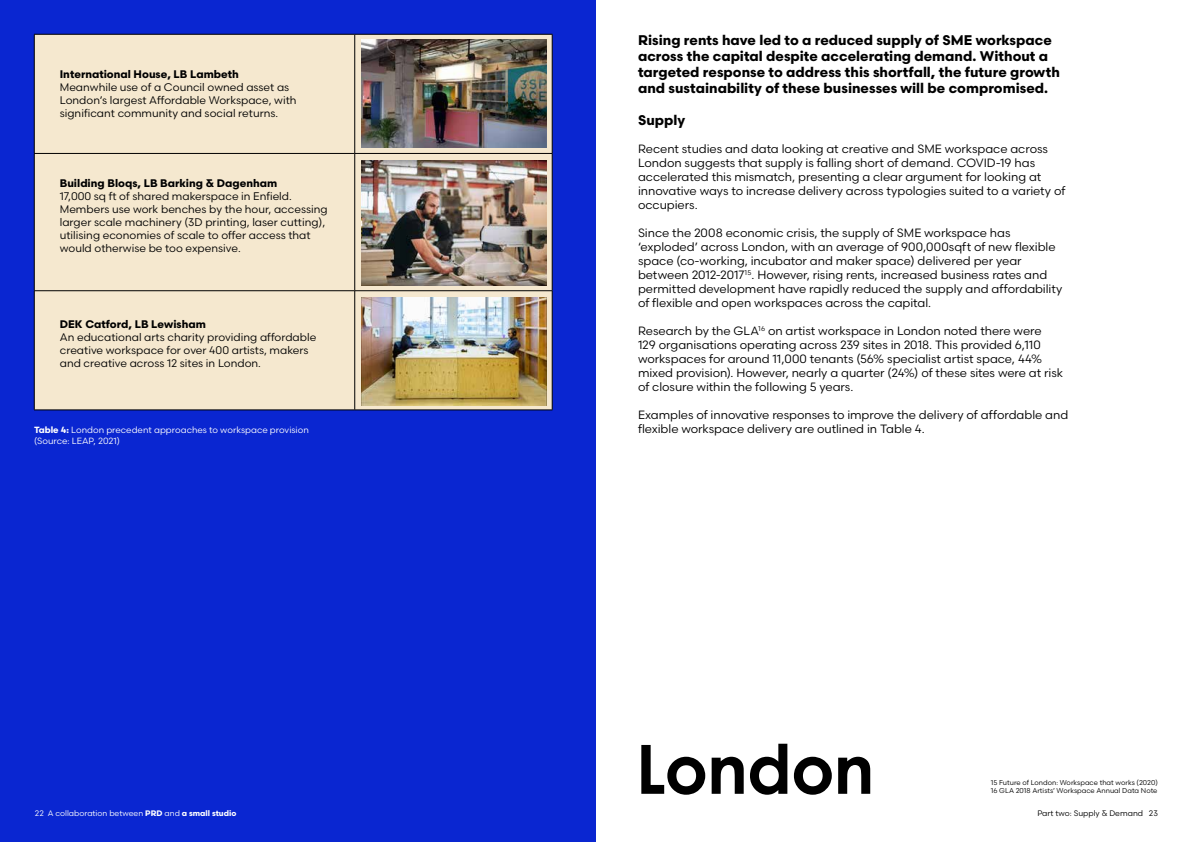
<style>
.page{position:relative;width:1191px;height:842px;background:#fff}
.page>*{position:absolute;margin:0;border:0;box-sizing:border-box;transform-origin:0 0}
.t1{font:700 68px "Century Gothic";letter-spacing:-.015em;color:#000}
.t2{font:700 14px/16px "Scandia";color:#000}
.t3{font:12px/14px "Scandia";letter-spacing:-.005em;color:#000}
.t4{font:11px/13px "Scandia";color:#000}
.t5{font:700 11px "Scandia";color:#000}
.t6{font:9px/10.8px "Scandia";color:#fff}
.t7{font:8px "Scandia";color:#fff}
.t8{font:8px "Scandia";color:#000}
.t9{font:7px/8.4px "Scandia";color:#000}
.s1{font-weight:700}
</style>
<div class="page">
<div style="left:0;top:0;width:595px;height:842px;background:#0a26d1"></div>
<div style="left:35px;top:35px;width:517px;height:375px;background:#f5e8cf"></div>
<hr style="left:34px;top:34px;width:321px;height:1px;background:#000">
<hr style="left:34px;top:35px;width:1px;height:118px;background:#000">
<hr style="left:355px;top:34px;width:197px;height:1px;background:#000">
<hr style="left:354px;top:35px;width:1px;height:118px;background:#000">
<hr style="left:552px;top:35px;width:1px;height:118px;background:#000">
<hr style="left:34px;top:153px;width:321px;height:1px;background:#000">
<hr style="left:34px;top:154px;width:1px;height:136px;background:#000">
<hr style="left:355px;top:153px;width:197px;height:1px;background:#000">
<hr style="left:354px;top:154px;width:1px;height:136px;background:#000">
<hr style="left:552px;top:154px;width:1px;height:136px;background:#000">
<hr style="left:34px;top:290px;width:321px;height:1px;background:#000">
<hr style="left:34px;top:291px;width:1px;height:119px;background:#000">
<hr style="left:355px;top:290px;width:197px;height:1px;background:#000">
<hr style="left:354px;top:291px;width:1px;height:119px;background:#000">
<hr style="left:552px;top:291px;width:1px;height:119px;background:#000">
<hr style="left:34px;top:410px;width:321px;height:1px;background:#000">
<hr style="left:355px;top:410px;width:197px;height:1px;background:#000">
<img style="left:361px;top:40px;width:185px;height:108px">
<img style="left:361px;top:160px;width:185px;height:125px">
<img style="left:361px;top:297px;width:185px;height:108px">
<p class="t5" style="left:60px;top:68px;width:181px">International House, LB Lambeth</p>
<p class="t4" style="left:60px;top:81px;width:238px">Meanwhile use of a Council owned asset as<br>London’s largest Affordable Workspace, with significant community and social returns.</p>
<p class="t5" style="left:60px;top:176px;width:219px">Building Bloqs, LB Barking &amp; Dagenham</p>
<p class="t4" style="left:60px;top:190px;width:269px">17,000 sq ft of shared makerspace in Enfield.<br>Members use work benches by the hour, accessing larger scale machinery (3D printing, laser cutting), utilising economies of scale to offer access that would otherwise be too expensive.</p>
<p class="t5" style="left:60px;top:318px;width:148px">DEK Catford, LB Lewisham</p>
<p class="t4" style="left:60px;top:331px;width:258px">An educational arts charity providing affordable creative workspace for over 400 artists, makers and creative across 12 sites in London.</p>
<p class="t6" style="left:34px;top:424px;width:276px"><span class="s1">Table 4:</span> London precedent approaches to workspace provision (Source: LEAP, 2021)</p>
<p class="t2" style="left:638px;top:31px;width:423px">Rising rents have led to a reduced supply of SME workspace across the capital despite accelerating demand. Without a targeted response to address this shortfall, the future growth and sustainability of these businesses will be compromised.</p>
<p class="t2" style="left:638px;top:111px;width:49px">Supply</p>
<p class="t3" style="left:638px;top:141px;width:429px">Recent studies and data looking at creative and SME workspace across London suggests that supply is falling short of demand. COVID-19 has accelerated this mismatch, presenting a clear argument for looking at innovative ways to increase delivery across typologies suited to a variety of occupiers.</p>
<p class="t3" style="left:638px;top:225px;width:426px">Since the 2008 economic crisis, the supply of SME workspace has ‘exploded’ across London, with an average of 900,000sqft of new flexible space (co-working, incubator and maker space) delivered per year between 2012-2017<sup>15</sup>. However, rising rents, increased business rates and permitted development have rapidly reduced the supply and affordability of flexible and open workspaces across the capital.</p>
<p class="t3" style="left:638px;top:323px;width:427px">Research by the GLA<sup>16</sup> on artist workspace in London noted there were<br>129 organisations operating across 239 sites in 2018. This provided 6,110 workspaces for around 11,000 tenants (56% specialist artist space, 44% mixed provision). However, nearly a quarter (24%) of these sites were at risk of closure within the following 5 years.</p>
<p class="t3" style="left:638px;top:407px;width:432px">Examples of innovative responses to improve the delivery of affordable and flexible workspace delivery are outlined in Table 4.</p>
<h1 class="t1" style="left:636px;top:726px;width:240px">London</h1>
<p class="t9" style="left:990px;top:778px;width:169px">15 Future of London: Workspace that works (2020)<br>16 GLA 2018 Artists’ Workspace Annual Data Note</p>
<p class="t7" style="left:35px;top:808px;width:203px">22 A collaboration between <span class="s1">PRD</span> and <span class="s1">a small studio</span></p>
<p class="t8" style="left:1037px;top:808px;width:122px">Part two: Supply &amp; Demand 23</p>
</div>
